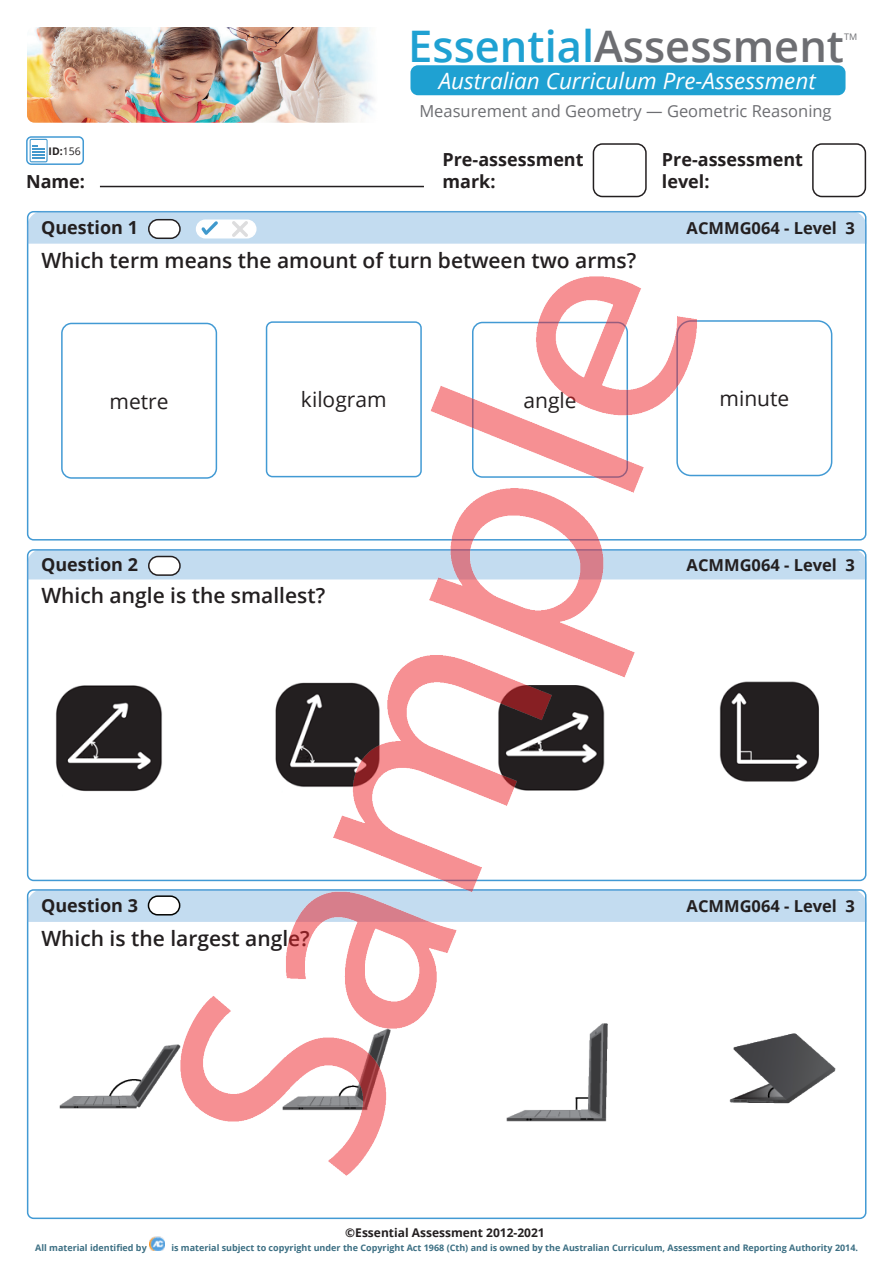
<style>
.page{position:relative;width:893px;height:1263px;background:#fff}
.page>*{position:absolute;margin:0;border:0;box-sizing:border-box;transform-origin:0 0}
.t1{font:600 43.5px "Open Sans";color:#6d6e72}
.t2{font:italic 22.5px "Open Sans";color:#fff}
.t3{font:600 21px "Open Sans";color:#231f20}
.t4{font:21px "Open Sans";color:#231f20}
.t5{font:700 18px/21.6px "Open Sans";color:#231f20}
.t6{font:700 16.5px "Open Sans";color:#231f20}
.t7{font:16.5px "Open Sans";color:#6d6e72}
.t8{font:700 12px "Open Sans";color:#231f20}
.t9{font:700 10.5px "Open Sans";color:#231f20}
.t10{font:700 9px "Open Sans";color:#3c6f83}
.t11{font:9px "Open Sans";color:#6d6e72}
.s1{font-weight:400}
.s2{color:#1fa1d2}
</style>
<div class="page">
<div style="left:61px;top:323px;width:156px;height:156px;border:2px solid #429ad4;border-radius:10px"></div>
<div style="left:676px;top:320px;width:156px;height:156px;border:2px solid #429ad4;border-radius:14px"></div>
<img style="left:745px;top:681px;width:74px;height:101px">
<img style="left:55px;top:685px;width:93px;height:107px">
<svg style="left:27px;top:549px;width:840px;height:30px;background:#bcd8ee"></svg>
<img style="left:745px;top:1033px;width:91px;height:71px">
<img style="left:59px;top:1070px;width:89px;height:39px">
<svg style="left:27px;top:889px;width:840px;height:33px;background:#bdd8ee"></svg>
<hr style="left:100px;top:186px;width:324px;height:1px;background:#231f20">
<div style="left:812px;top:143px;width:54px;height:54px;border:2px solid #231f20;border-radius:9px"></div>
<img style="left:27px;top:27px;width:341px;height:96px">
<div style="left:410px;top:65px;width:435px;height:30px;background:#1fa1d2;border-radius:8px"></div>
<div style="left:26px;top:136px;width:58px;height:29px;border:2px solid #429ad4;border-radius:5px"></div>
<svg style="left:30px;top:139px;width:18px;height:23px"></svg>
<svg style="left:27px;top:211px;width:840px;height:33px;background:#bdd9ee"></svg>
<img style="left:148px;top:31px;width:597px;height:1220px">
<p class="t9" style="left:49px;top:143px;width:34px">ID:<span class="s1">156</span></p>
<p class="t5" style="left:26px;top:170px;width:60px">Name:</p>
<p class="t1" style="left:408px;top:17px;width:437px"><span class="s2">Essential</span>Assessment</p>
<p class="t11" style="left:844px;top:30px;width:15px">TM</p>
<p class="t2" style="left:439px;top:65px;width:378px">Australian Curriculum Pre-Assessment</p>
<p class="t7" style="left:419px;top:99px;width:414px">Measurement and Geometry ― Geometric Reasoning</p>
<p class="t5" style="left:442px;top:148px;width:143px">Pre-assessment mark:</p>
<p class="t5" style="left:662px;top:148px;width:143px">Pre-assessment level:</p>
<p class="t5" style="left:41px;top:216px;width:98px">Question 1</p>
<p class="t6" style="left:687px;top:216px;width:170px">ACMMG064 - Level 3</p>
<p class="t3" style="left:41px;top:246px;width:596px">Which term means the amount of turn between two arms?</p>
<p class="t4" style="left:110px;top:387px;width:61px">metre</p>
<p class="t4" style="left:301px;top:385px;width:87px">kilogram</p>
<p class="t4" style="left:523px;top:386px;width:55px">angle</p>
<p class="t4" style="left:719px;top:384px;width:71px">minute</p>
<p class="t5" style="left:41px;top:553px;width:98px">Question 2</p>
<p class="t6" style="left:687px;top:553px;width:170px">ACMMG064 - Level 3</p>
<p class="t3" style="left:41px;top:581px;width:285px">Which angle is the smallest?</p>
<p class="t5" style="left:41px;top:895px;width:98px">Question 3</p>
<p class="t6" style="left:687px;top:894px;width:170px">ACMMG064 - Level 3</p>
<p class="t3" style="left:41px;top:924px;width:270px">Which is the largest angle?</p>
<p class="t8" style="left:345px;top:1224px;width:201px">©Essential Assessment 2012-2021</p>
<p class="t10" style="left:35px;top:1241px;width:113px">All material identified by</p>
<p class="t10" style="left:171px;top:1241px;width:688px">is material subject to copyright under the Copyright Act 1968 (Cth) and is owned by the Australian Curriculum, Assessment and Reporting Authority 2014.</p>
</div>
